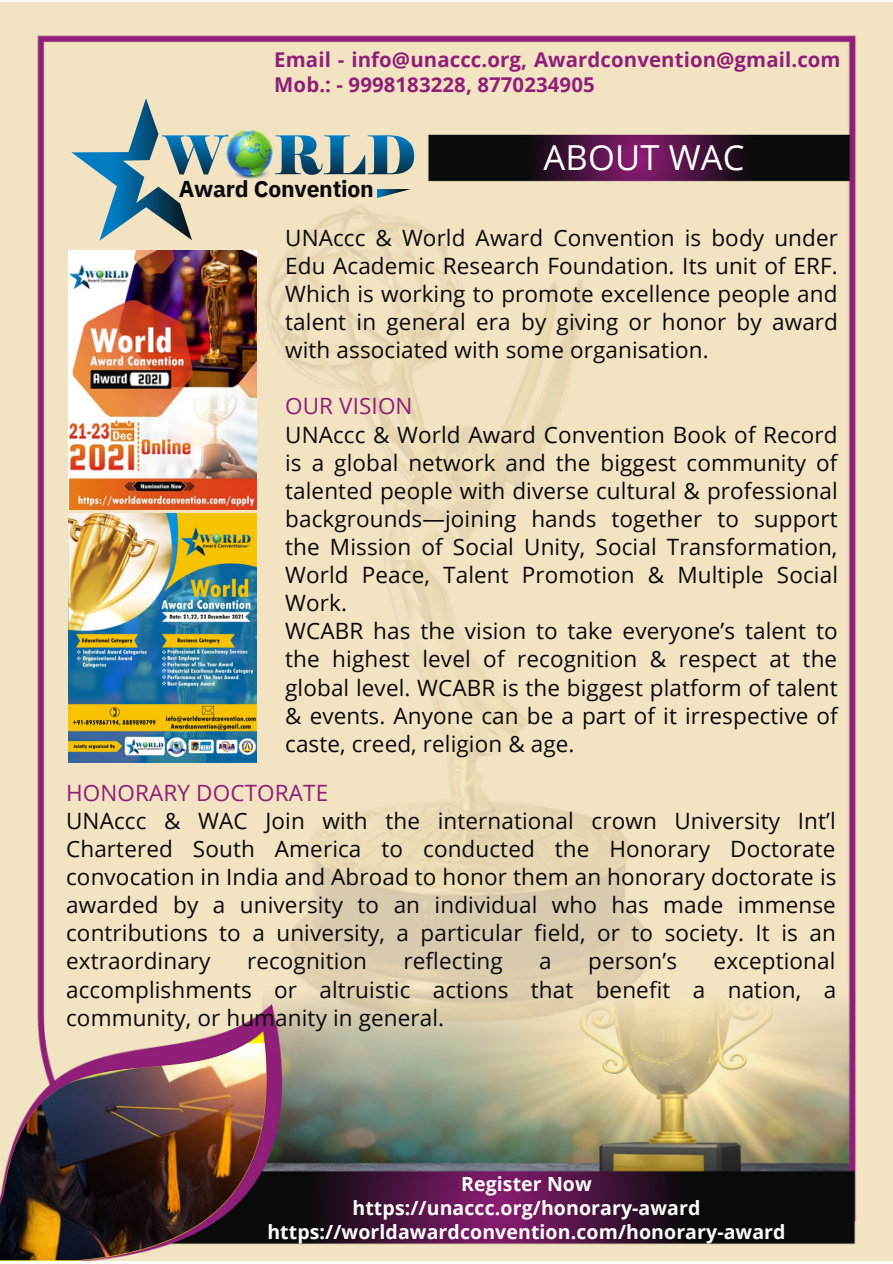
<style>
.page{position:relative;width:893px;height:1264px;background:#fff}
.page>*{position:absolute;margin:0;border:0;box-sizing:border-box;transform-origin:0 0}
.t1{font:34.5px "Open Sans";letter-spacing:.005em;color:#fff}
.t2{font:700 22.8px "IBM Plex Sans";letter-spacing:-.01em;color:#0a0a0d}
.t3{font:22.5px/28px "Open Sans";letter-spacing:.005em;color:#0a0a0d;text-align:justify}
.t4{font:22.5px "Open Sans";letter-spacing:.005em;color:#8f1f78}
.t5{font:700 20.4px/24.8px "Open Sans";letter-spacing:.005em;color:#8f1f78}
.t6{font:700 19.5px/23.7px "Open Sans";letter-spacing:.005em;color:#fff;text-align:center}
</style>
<div class="page">
<div style="left:0;top:2px;width:892px;height:1258px;background:#f2e3c2"></div>
<img style="left:0;top:35px;width:872px;height:1227px">
<img style="left:0;top:1043px;width:266px;height:217px">
<img style="left:264px;top:202px;width:386px;height:822px">
<svg style="left:71px;top:98px;width:343px;height:143px"></svg>
<img style="left:427px;top:135px;width:423px;height:46px">
<img style="left:68px;top:250px;width:189px;height:259px">
<img style="left:68px;top:513px;width:189px;height:249px">
<p class="t5" style="left:274px;top:47px;width:567px">Email - info@unaccc.org, Awardconvention@gmail.com<br>Mob.: - 9998183228, 8770234905</p>
<p class="t2" style="left:179px;top:174px;width:197px">Award Convention</p>
<h1 class="t1" style="left:543px;top:133px;width:202px">ABOUT WAC</h1>
<p class="t3" style="left:285px;top:223px;width:554px">UNAccc &amp; World Award Convention is body under Edu Academic Research Foundation. Its unit of ERF.<br>Which is working to promote excellence people and talent in general era by giving or honor by award with associated with some organisation.</p>
<p class="t4" style="left:285px;top:390px;width:129px">OUR VISION</p>
<p class="t3" style="left:285px;top:420px;width:554px;text-align:left">UNAccc &amp; World Award Convention Book of Record is a global network and the biggest community of talented people with diverse cultural &amp; professional backgrounds—joining hands together to support the Mission of Social Unity, Social Transformation, World Peace, Talent Promotion &amp; Multiple Social Work.<br>WCABR has the vision to take everyone’s talent to the highest level of recognition &amp; respect at the global level. WCABR is the biggest platform of talent &amp; events. Anyone can be a part of it irrespective of caste, creed, religion &amp; age.</p>
<p class="t4" style="left:66px;top:776px;width:263px">HONORARY DOCTORATE</p>
<p class="t3" style="left:66px;top:806px;width:771px">UNAccc &amp; WAC Join with the international crown University Int’l Chartered South America to conducted the Honorary Doctorate convocation in India and Abroad to honor them an honorary doctorate is awarded by a university to an individual who has made immense contributions to a university, a particular field, or to society. It is an extraordinary</p>
<p class="t3" style="left:247px;top:946px;width:121px">recognition</p>
<p class="t3" style="left:403px;top:946px;width:101px">reflecting</p>
<p class="t3" style="left:539px;top:946px;width:14px">a</p>
<p class="t3" style="left:588px;top:946px;width:90px">person’s</p>
<p class="t3" style="left:66px;top:946px;width:771px;text-indent:647px">exceptional accomplishments or altruistic actions that benefit a nation, a community, or humanity in general.</p>
<p class="t6" style="left:267px;top:1171px;width:519px">Register Now<br>https://unaccc.org/honorary-award https://worldawardconvention.com/honorary-award</p>
</div>
